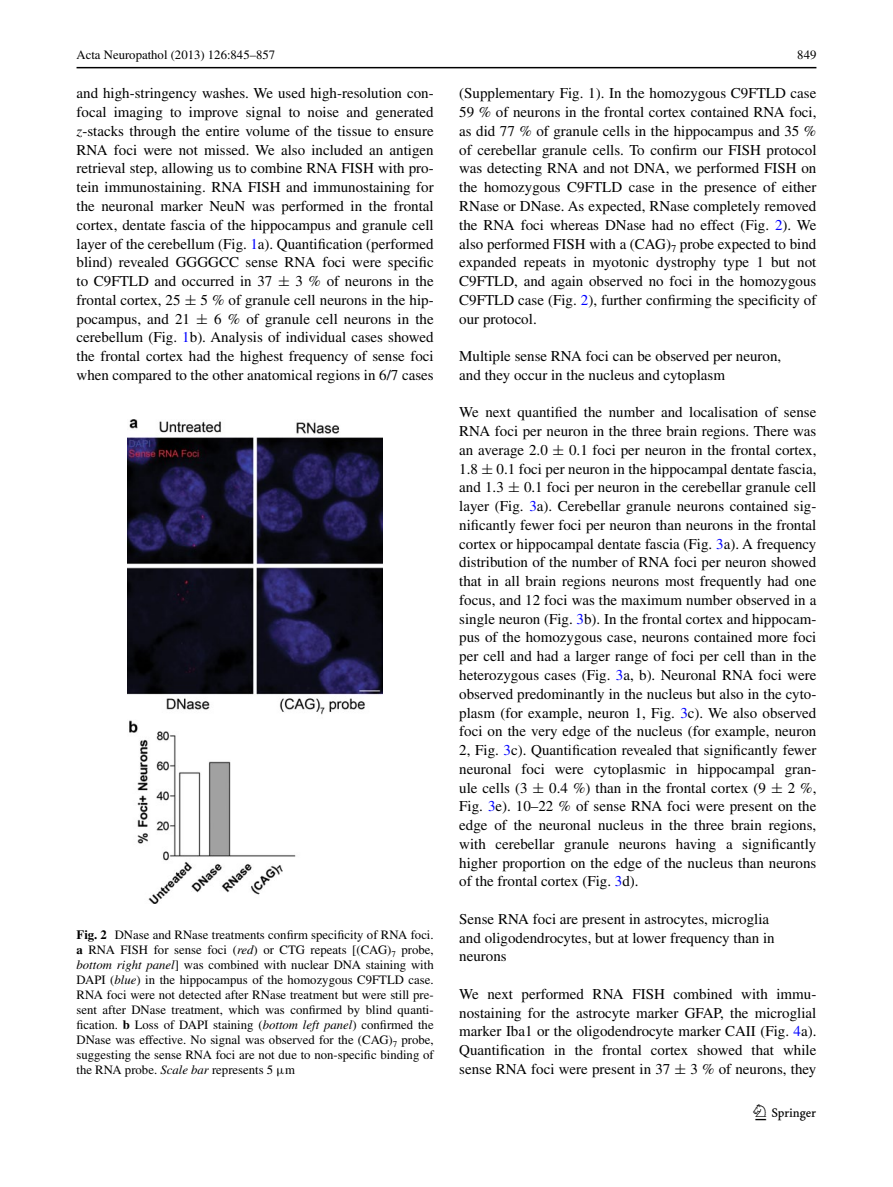
<style>
.page{position:relative;width:893px;height:1187px;background:#fff}
.page>*{position:absolute;margin:0;border:0;box-sizing:border-box;transform-origin:0 0}
.t1{font:22.5px "Springnew";color:#000}
.t2{font:15px/18.8px "Times";color:#000;text-align:justify}
.t3{font:12.75px/15px "Times";color:#000;text-align:justify}
.s1{font-style:italic}
.s2{color:#00f}
.s3{font-family:"MTSY"}
.s4{font-weight:700}
.s5{font-family:"MTGU"}
</style>
<div class="page">
<hr style="left:77px;top:67px;width:739px;height:1px;background:#000">
<img style="left:128px;top:419px;width:255px;height:484px">
<p class="t3" style="left:77px;top:48px;width:200px">Acta Neuropathol (2013) 126:845–857</p>
<p class="t3" style="left:797px;top:48px;width:21px">849</p>
<p class="t2" style="left:77px;top:84px;width:359px">and high-stringency washes. We used high-resolution con&shy;focal imaging to improve signal to noise and generated <span class="s1">z</span>-stacks through the entire volume of the tissue to ensure RNA foci were not missed. We also included an antigen retrieval step, allowing us to combine RNA FISH with pro&shy;tein immunostaining. RNA FISH and immunostaining for the neuronal marker NeuN was performed in the frontal cortex, dentate fascia of the hippocampus and granule cell layer of the cerebellum (Fig. <span class="s2">1</span>a). Quantification (performed blind) revealed GGGG</p>
<p class="t2" style="left:77px;top:253px;width:359px;text-indent:142px">CC sense RNA foci were specific to C9FTLD and occurred in 37 <span class="s3">±</span> 3 % of neurons in the frontal cortex, 25 <span class="s3">±</span> 5 % of granule cell neurons in the hip&shy;pocampus, and 21 <span class="s3">±</span> 6 % of granule cell neurons in the cerebellum (Fig. <span class="s2">1</span>b). Analysis of individual cases showed the frontal cortex had the highest frequency of sense foci when compared to the other anatomical regions in 6/7 cases</p>
<p class="t3" style="left:77px;top:927px;width:359px"><span class="s4">Fig. 2</span> DNase and RNase treatments confirm specificity of RNA foci. <span class="s4">a</span> RNA FISH for sense foci (<span class="s1">red</span>) or CTG repeats [(CAG)<sub>7</sub> probe, <span class="s1">bottom right panel</span>] was combined with nuclear DNA staining with DAPI (<span class="s1">blue</span>) in the hippocampus of the homozygous C9FTLD case.<br>RNA foci were not detected after RNase treatment but were still pre&shy;sent after DNase treatment, which was confirmed by blind quanti&shy;fication. <span class="s4">b</span> Loss of DAPI staining (<span class="s1">bottom left panel</span>) confirmed the DNase was effective. No signal was observed for the (CAG)<sub>7</sub> probe, suggesting the sense RNA foci are not due to non-specific binding of the RNA probe. <span class="s1">Scale bar</span> represents 5 <span class="s5">μ</span>m</p>
<p class="t2" style="left:459px;top:84px;width:359px">(Supplementary Fig. 1). In the homozygous C9FTLD case 59 % of neurons in the frontal cortex contained RNA foci, as did 77 % of granule cells in the hippocampus and 35 % of cerebellar granule cells. To confirm our FISH protocol was detecting RNA and not DNA, we performed FISH on the homozygous C9FTLD case in the presence of either RNase or DNase. As expected, RNase completely removed the RNA foci whereas DNase had no effect (Fig. <span class="s2">2</span>). We also performed FISH with a (CAG)<sub>7</sub> probe expected to bind expanded repeats in myotonic dystrophy type 1 but not C9FTLD, and again observed no foci in the homozygous C9FTLD case (Fig. <span class="s2">2</span>), further confirming the specificity of our protocol.</p>
<p class="t2" style="left:459px;top:346px;width:324px">Multiple sense RNA foci can be observed per neuron, and they occur in the nucleus and cytoplasm</p>
<p class="t2" style="left:459px;top:403px;width:359px">We next quantified the number and localisation of sense RNA foci per neuron in the three brain regions. There was an average 2.0 <span class="s3">±</span> 0.1 foci per neuron in the frontal cortex, 1.8 <span class="s3">±</span> 0.1 foci per neuron in the hippocampal dentate fascia, and 1.3 <span class="s3">±</span> 0.1 foci per neuron in the cerebellar granule cell layer (Fig. <span class="s2">3</span>a). Cerebellar granule neurons contained sig&shy;nificantly fewer foci per neuron than neurons in the frontal cortex or hippocampal dentate fascia (Fig. <span class="s2">3</span>a). A frequency distribution of the number of RNA foci per neuron showed that in all brain regions neurons most frequently had one focus, and 12 foci was the maximum number observed in a single neuron (Fig. <span class="s2">3</span>b). In the frontal cortex and hippocam&shy;pus of the homozygous case, neurons contained more foci per cell and had a larger range of foci per cell than in the heterozygous cases (Fig. <span class="s2">3</span>a, b). Neuronal RNA foci were observed predominantly in the nucleus but also in the cyto&shy;plasm (for example, neuron 1, Fig. <span class="s2">3</span>c). We also observed foci on the very edge of the nucleus (for example, neuron 2, Fig. <span class="s2">3</span>c). Quantification revealed that significantly fewer neuronal foci were cytoplasmic in hippocampal gran&shy;ule cells (3 <span class="s3">±</span> 0.4 %) than in the frontal cortex (9 <span class="s3">±</span> 2 %, Fig. <span class="s2">3</span>e). 10–22 % of sense RNA foci were present on the edge of the neuronal nucleus in the three brain regions, with cerebellar granule neurons having a significantly higher proportion on the edge of the nucleus than neurons of the frontal cortex (Fig. <span class="s2">3</span>d).</p>
<p class="t2" style="left:459px;top:909px;width:317px;text-align:left">Sense RNA foci are present in astrocytes, microglia and oligodendrocytes, but at lower frequency than in neurons</p>
<p class="t2" style="left:459px;top:984px;width:359px">We next performed RNA FISH combined with immu&shy;nostaining for the astrocyte marker GFAP, the microglial marker Iba1 or the oligodendrocyte marker CAII (Fig. <span class="s2">4</span>a).<br>Quantification in the frontal cortex showed that while sense RNA foci were present in 37 <span class="s3">±</span> 3 % of neurons, they</p>
<h1 class="t1" style="left:755px;top:1104px;width:62px">1 3</h1>
</div>
